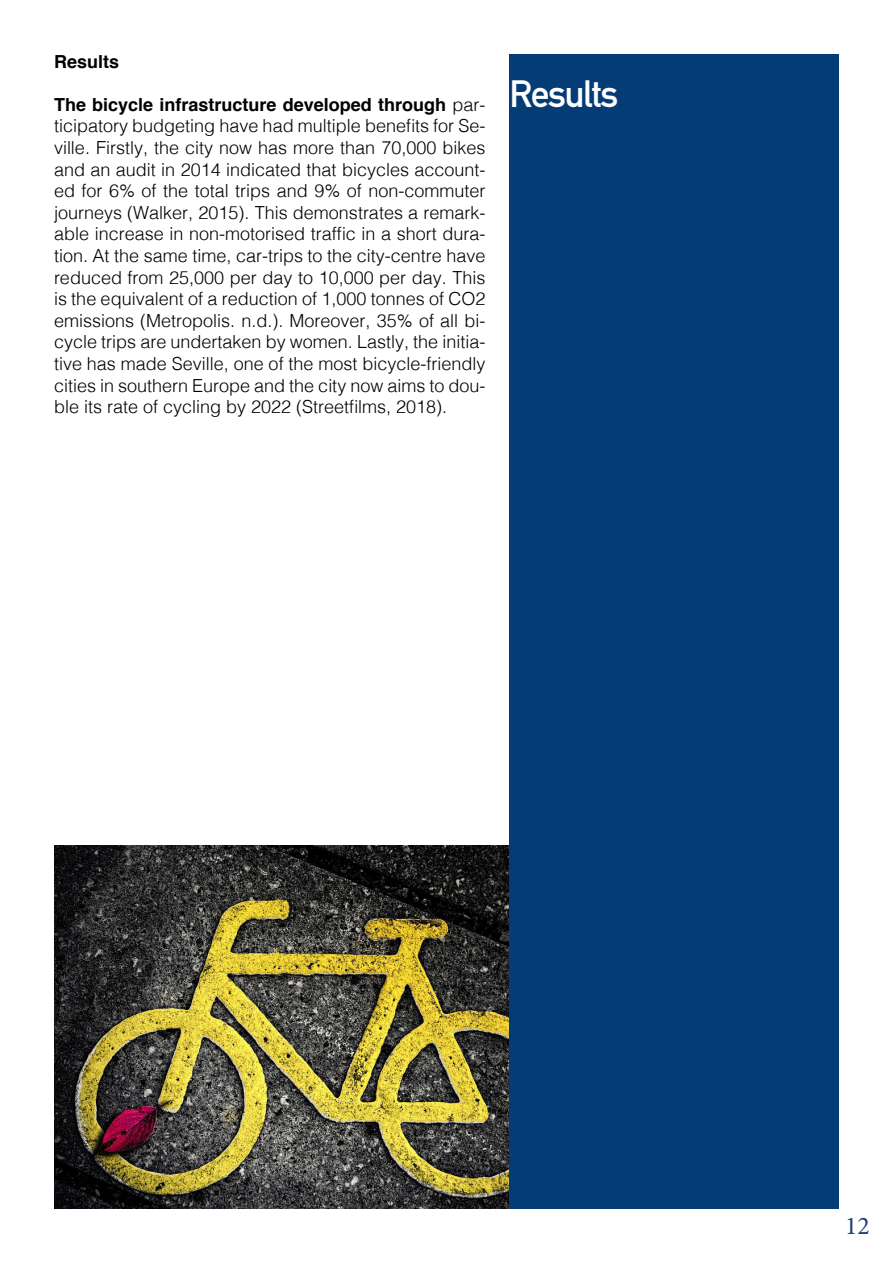
<style>
.page{position:relative;width:893px;height:1263px;background:#fff}
.page>*{position:absolute;margin:0;border:0;box-sizing:border-box;transform-origin:0 0}
.t1{font:700 37.5px "DIN Alternate";letter-spacing:-.04em;color:#fff}
.t2{font:25.5px "Minion Pro";color:#1b3f73}
.t3{font:300 18px/21.6px "Helvetica";color:#000;text-align:justify}
.t4{font:700 18px "Helvetica";color:#000}
.s1{font-weight:700}
</style>
<div class="page">
<img style="left:54px;top:846px;width:455px;height:363px">
<div style="left:509px;top:54px;width:330px;height:1155px;background:#043c75"></div>
<p class="t4" style="left:54px;top:47px;width:67px">Results</p>
<p class="t3" style="left:54px;top:92px;width:433px"><span class="s1">The bicycle infrastructure developed through</span> par&shy;ticipatory budgeting have had multiple benefits for Se&shy;ville. Firstly, the city now has more than 70,000 bikes and an audit in 2014 indicated that bicycles account&shy;ed for 6% of the total trips and 9% of non-commuter journeys (Walker, 2015). This demonstrates a remark&shy;able increase in non-motorised traffic in a short dura&shy;tion. At the same time, car-trips to the city-centre have reduced from 25,000 per day to 10,000 per day. This is the equivalent of a reduction of 1,000 tonnes of CO2 emissions (Metropolis. n.d.). Moreover, 35% of all bi&shy;cycle trips are undertaken by women. Lastly, the initia&shy;tive has made Seville, one of the most bicycle-friendly cities in southern Europe and the city now aims to dou&shy;ble its rate of cycling by 2022 (Streetfilms, 2018).</p>
<p class="t1" style="left:509px;top:66px;width:110px">Results</p>
<p class="t2" style="left:845px;top:1208px;width:26px">12</p>
</div>
